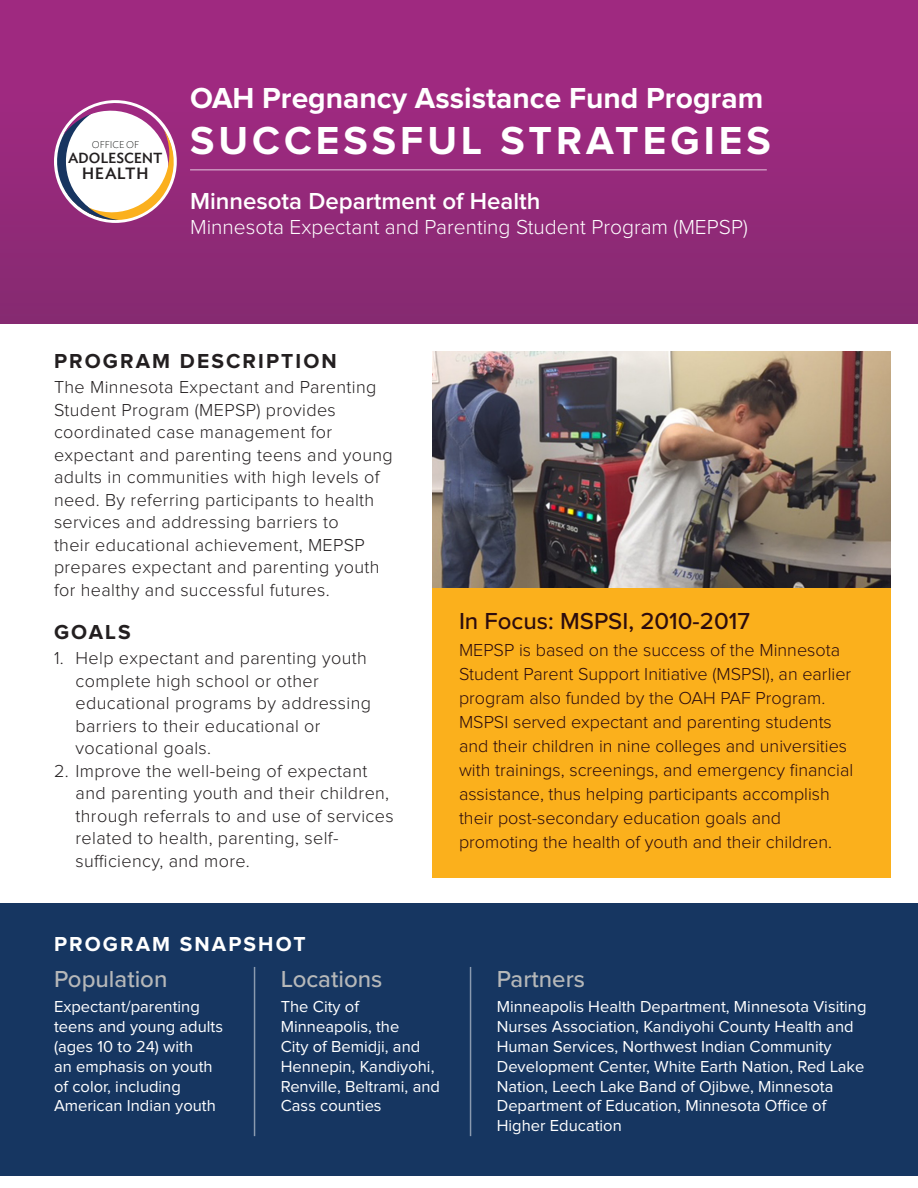
<style>
.page{position:relative;width:918px;height:1188px;background:#fff}
.page>*{position:absolute;margin:0;border:0;box-sizing:border-box;transform-origin:0 0}
.t1{font:700 40.5px "Proxima Nova";letter-spacing:.1em;color:#fff}
.t2{font:700 30px "Proxima Nova";color:#fff}
.t3{font:600 24px "Proxima Nova";color:#fff}
.t4{font:500 24px "Proxima Nova";color:#b6b8b9}
.t5{font:500 24px "Proxima Nova";color:#2c0c0e}
.t6{font:300 21px "Proxima Nova";color:#fff}
.t7{font:700 21px "Proxima Nova";letter-spacing:.1em;color:#231f20}
.t8{font:700 21px "Proxima Nova";letter-spacing:.1em;color:#fff}
.t9{font:300 18px/22.5px "Proxima Nova";letter-spacing:.02em;color:#231f20}
.t10{font:300 18px/24px "Proxima Nova";color:#2c0c0e}
.t11{font:16.5px/19.8px "Proxima Nova";color:#fff}
.t12{font:500 16.2px "Ideal Sans";letter-spacing:.01em;color:#231f20}
.t13{font:500 14.55px "Ideal Sans";letter-spacing:-.005em;color:#231f20}
.t14{font:200 9.6px "Ideal Sans";color:#040503}
</style>
<div class="page">
<div style="left:0;top:0;width:918px;height:323px;background:linear-gradient(to bottom,#a52983,#882a72)"></div>
<div style="left:0;top:903px;width:918px;height:273px;background:#163661"></div>
<svg style="left:54px;top:100px;width:123px;height:123px"></svg>
<svg style="left:57px;top:103px;width:117px;height:117px"></svg>
<img style="left:432px;top:351px;width:459px;height:237px">
<hr style="left:254px;top:967px;width:1px;height:169px;background:#fff">
<hr style="left:470px;top:967px;width:1px;height:169px;background:#fff">
<hr style="left:190px;top:169px;width:577px;height:2px;background:#fff">
<div style="left:432px;top:588px;width:459px;height:290px;background:#fbb01c"></div>
<p class="t14" style="left:92px;top:137px;width:49px">OFFICE OF</p>
<p class="t13" style="left:68px;top:147px;width:96px">ADOLESCENT</p>
<p class="t12" style="left:82px;top:161px;width:68px">HEALTH</p>
<h1 class="t2" style="left:190px;top:80px;width:575px">OAH Pregnancy Assistance Fund Program</h1>
<h1 class="t1" style="left:190px;top:117px;width:582px">SUCCESSFUL STRATEGIES</h1>
<p class="t3" style="left:190px;top:187px;width:352px">Minnesota Department of Health</p>
<p class="t6" style="left:190px;top:215px;width:559px">Minnesota Expectant and Parenting Student Program (MEPSP)</p>
<h2 class="t7" style="left:54px;top:349px;width:284px">PROGRAM DESCRIPTION</h2>
<p class="t9" style="left:54px;top:376px;width:340px">The Minnesota Expectant and Parenting Student Program (MEPSP) provides coordinated case management for expectant and parenting teens and young adults in communities with high levels of need. By referring participants to health services and addressing barriers to<br>their educational achievement, MEPSP prepares expectant and parenting youth for healthy and successful futures.</p>
<h2 class="t7" style="left:54px;top:620px;width:78px">GOALS</h2>
<p class="t9" style="left:76px;top:647px;width:297px;text-indent:-22px">1. Help expectant and parenting youth complete high school or other educational programs by addressing barriers to their educational or vocational goals.</p>
<p class="t9" style="left:76px;top:760px;width:320px;text-indent:-22px">2. Improve the well-being of expectant and parenting youth and their children, through referrals to and use of services related to health, parenting, self&shy;sufficiency, and more.</p>
<h2 class="t5" style="left:459px;top:606px;width:292px">In Focus: MSPSI, 2010-2017</h2>
<p class="t10" style="left:459px;top:638px;width:396px">MEPSP is based on the success of the Minnesota Student Parent Support Initiative (MSPSI), an earlier program also funded by the OAH PAF Program.<br>MSPSI served expectant and parenting students and their children in nine colleges and universities with trainings, screenings, and emergency financial assistance, thus helping participants accomplish their post-secondary education goals and promoting the health of youth and their children.</p>
<h2 class="t8" style="left:54px;top:932px;width:253px">PROGRAM SNAPSHOT</h2>
<h3 class="t4" style="left:54px;top:965px;width:115px">Population</h3>
<p class="t11" style="left:54px;top:997px;width:171px">Expectant/parenting teens and young adults (ages 10 to 24) with<br>an emphasis on youth of color, including<br>American Indian youth</p>
<h3 class="t4" style="left:281px;top:965px;width:103px">Locations</h3>
<p class="t11" style="left:281px;top:997px;width:161px">The City of<br>Minneapolis, the<br>City of Bemidji, and<br>Hennepin, Kandiyohi,<br>Renville, Beltrami, and<br>Cass counties</p>
<h3 class="t4" style="left:497px;top:965px;width:90px">Partners</h3>
<p class="t11" style="left:497px;top:997px;width:371px">Minneapolis Health Department, Minnesota Visiting Nurses Association, Kandiyohi County Health and Human Services, Northwest Indian Community Development Center, White Earth Nation, Red Lake Nation, Leech Lake Band of Ojibwe, Minnesota Department of Education, Minnesota Office of Higher Education</p>
</div>
